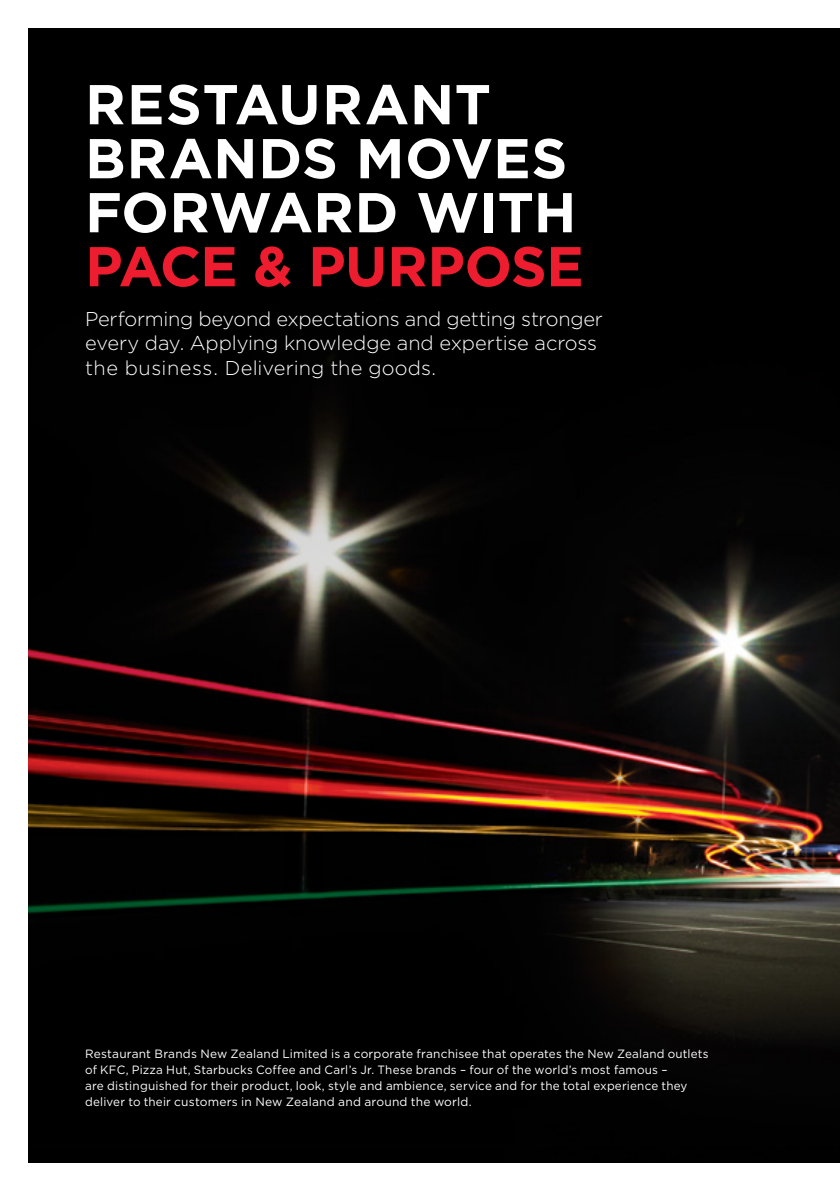
<style>
.page{position:relative;width:840px;height:1191px;background:#fff}
.page>*{position:absolute;margin:0;border:0;box-sizing:border-box;transform-origin:0 0}
.t1{font:700 56px/54px "Gotham";letter-spacing:.01em;color:#fff}
.t2{font:700 56px "Gotham";letter-spacing:-.01em;color:#ed1c2e}
.t3{font:300 20px/24.2px "Gotham";letter-spacing:-.01em;color:#fff}
.t4{font:12px/16px "Gotham";letter-spacing:.015em;color:#fff}
</style>
<div class="page">
<img style="left:28px;top:28px;width:811px;height:1134px">
<h1 class="t1" style="left:85px;top:77px;width:492px">RESTAURANT<br>BRANDS MOVES<br>FORWARD WITH</h1>
<h1 class="t2" style="left:85px;top:229px;width:500px">PACE &amp; PURPOSE</h1>
<h2 class="t3" style="left:85px;top:306px;width:519px">Performing beyond expectations and getting stronger every day. Applying knowledge and expertise across the business. Delivering the goods.</h2>
<p class="t4" style="left:85px;top:1045px;width:624px">Restaurant Brands New Zealand Limited is a corporate franchisee that operates the New Zealand outlets of KFC, Pizza Hut, Starbucks Coffee and Carl’s Jr. These brands – four of the world’s most famous –<br>are distinguished for their product, look, style and ambience, service and for the total experience they deliver to their customers in New Zealand and around the world.</p>
</div>
